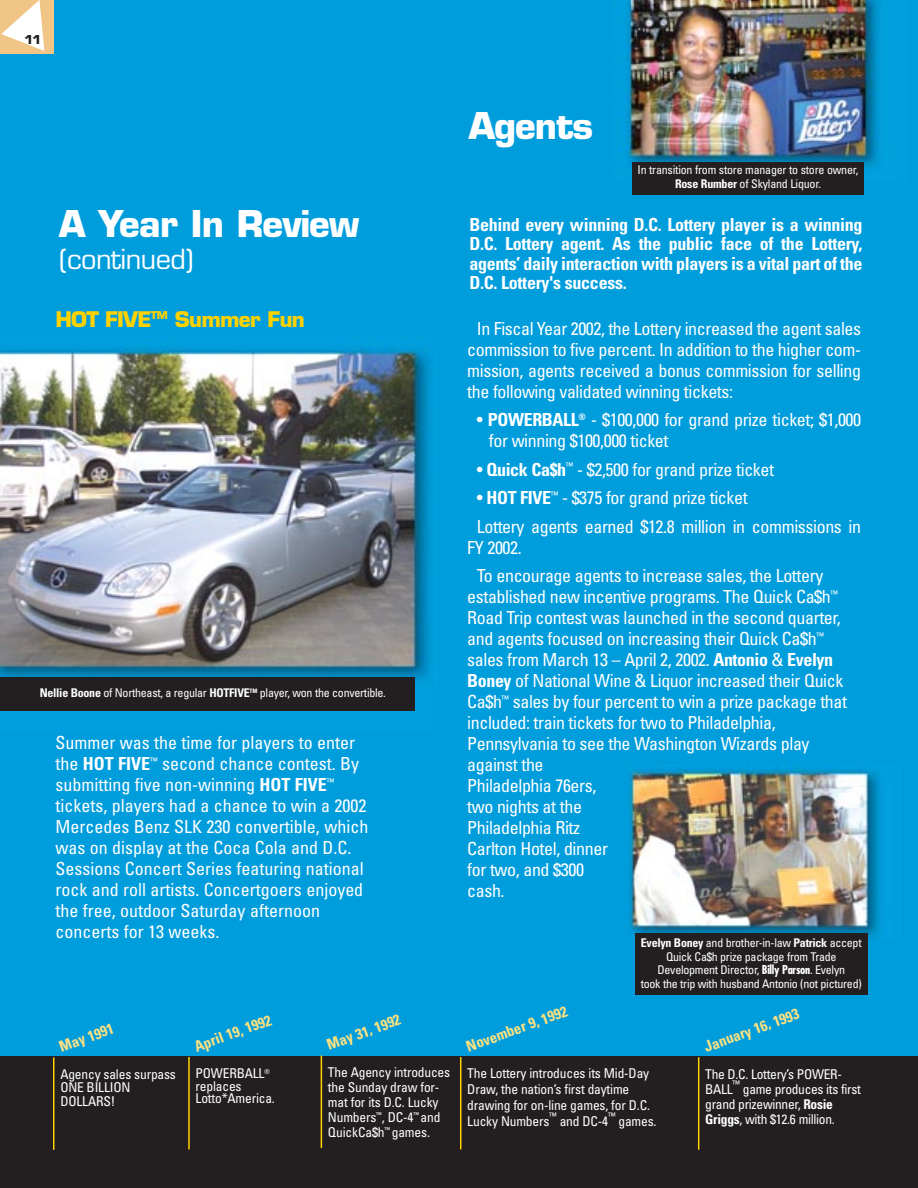
<style>
.page{position:relative;width:918px;height:1188px;background:#fff}
.page>*{position:absolute;margin:0;border:0;box-sizing:border-box;transform-origin:0 0}
.t1{font:700 36px "Eurostile";letter-spacing:-.02em;color:#fff}
.t2{font:27px "Eurostile";letter-spacing:-.02em;color:#fff}
.t3{font:700 21px "Eurostile";letter-spacing:-.035em;color:#ffd200}
.t4{font:condensed 18px/21px "Univers";letter-spacing:-.02em;color:#fff}
.t5{font:condensed 18px/21px "Univers";color:#fff}
.t6{font:700 condensed 18px/19.5px "Univers";letter-spacing:-.02em;color:#fff;text-align:justify}
.t7{font:700 condensed 15px "Univers";color:#ffe280}
.t8{font:condensed 13.5px/15px "Univers";letter-spacing:-.015em;color:#fff}
.t9{font:condensed 12px/13.5px "Univers";letter-spacing:-.02em;color:#fff;text-align:center}
.t10{font:700 12px "Eurostile";color:#231f20}
.t11{font:condensed 9px "Univers";color:#fff}
.s1{font-weight:700}
.s2{font-family:"Futura";font-weight:700}
</style>
<div class="page">
<div style="left:0;top:0;width:918px;height:1172px;background:#009ddc"></div>
<div style="left:0;top:1057px;width:918px;height:131px;background:#231f20"></div>
<img style="left:0;top:347px;width:431px;height:333px">
<img style="left:626px;top:0;width:252px;height:167px">
<img style="left:628px;top:766px;width:252px;height:174px">
<div style="left:0;top:0;width:54px;height:54px;background:#f1c585"></div>
<svg style="left:1px;top:0;width:43px;height:51px"></svg>
<div style="left:635px;top:934px;width:232px;height:61px;background:#231f20"></div>
<div style="left:632px;top:162px;width:232px;height:32px;background:#231f20"></div>
<hr style="left:53px;top:1057px;width:1px;height:93px;background:#ffd200">
<hr style="left:188px;top:1057px;width:2px;height:92px;background:#ffd200">
<hr style="left:321px;top:1056px;width:1px;height:92px;background:#ffd200">
<hr style="left:460px;top:1057px;width:1px;height:92px;background:#ffd200">
<hr style="left:698px;top:1057px;width:1px;height:93px;background:#ffd200">
<div style="left:0;top:678px;width:415px;height:33px;background:#231f20"></div>
<p class="t10" style="left:25px;top:35px;width:18px">11</p>
<h1 class="t1" style="left:59px;top:210px;width:302px">A Year In Review</h1>
<h2 class="t2" style="left:59px;top:248px;width:136px">(continued)</h2>
<p class="t3" style="left:56px;top:311px;width:251px">HOT FIVE<sup>TM</sup> Summer Fun</p>
<p class="t9" style="left:40px;top:688px;width:348px"><span class="s1">Nellie Boone</span> of Northeast, a regular <span class="s1">HOTFIVE</span><sup>TM</sup> player, won the convertible.</p>
<p class="t5" style="left:56px;top:734px;width:314px">Summer was the time for players to enter the <span class="s1">HOT FIVE</span><sup>™</sup> second chance contest. By submitting five non-winning <span class="s1">HOT FIVE</span><sup>™ </sup>tickets, players had a chance to win a 2002<br>Mercedes Benz SLK 230 convertible, which was on display at the Coca Cola and D.C.<br>Sessions Concert Series featuring national rock and roll artists. Concertgoers enjoyed the free, outdoor Saturday afternoon concerts for 13 weeks.</p>
<p class="t7" style="left:58px;top:1042px;width:58px;rotate:-20deg">May 1991</p>
<p class="t8" style="left:60px;top:1068px;width:117px;line-height:13.5px">Agency sales surpass<br>ONE BILLION<br>DOLLARS!</p>
<p class="t7" style="left:193px;top:1042px;width:82px;rotate:-20deg">April 19, 1992</p>
<p class="t8" style="left:196px;top:1068px;width:81px;line-height:12.5px">POWERBALL<sup>® </sup>replaces<br>Lotto*America.</p>
<p class="t7" style="left:326px;top:1040px;width:79px;rotate:-20deg">May 31, 1992</p>
<p class="t8" style="left:328px;top:1066px;width:124px">The Agency introduces the Sunday draw for&shy;mat for its D.C. Lucky<br>Numbers<sup>™</sup>, DC-4<sup>™</sup> and<br>QuickCa$h<sup>™</sup> games.</p>
<h1 class="t1" style="left:469px;top:112px;width:126px">Agents</h1>
<p class="t9" style="left:638px;top:164px;width:222px">In transition from store manager to store owner,<br><span class="s1">Rose Rumber</span> of Skyland Liquor.</p>
<p class="t6" style="left:470px;top:216px;width:395px">Behind every winning D.C. Lottery player is a winning D.C. Lottery agent. As the public face of the Lottery, agents’ daily interaction with players is a vital part of the D.C. Lottery's success.</p>
<p class="t4" style="left:467px;top:319px;width:395px;text-align:justify;text-indent:10px">In Fiscal Year 2002, the Lottery increased the agent sales commission to five percent. In addition to the higher com&shy;mission, agents received a bonus commission for selling the following validated winning tickets:</p>
<p class="t4" style="left:489px;top:411px;width:374px;text-indent:-12px">• <span class="s1">POWERBALL</span><sup>®</sup> - $100,000 for grand prize ticket; $1,000 for winning $100,000 ticket</p>
<p class="t4" style="left:477px;top:460px;width:299px">• <span class="s1">Quick Ca$h</span><sup>™</sup> - $2,500 for grand prize ticket</p>
<p class="t4" style="left:477px;top:485px;width:386px;line-height:28.5px">• <span class="s1">HOT FIVE</span><sup>™</sup> - $375 for grand prize ticket<br>Lottery agents earned $12.8 million in commissions in</p>
<p class="t4" style="left:477px;top:535px;width:348px;line-height:28.5px;text-indent:-10px">FY 2002.<br>To encourage agents to increase sales, the Lottery</p>
<p class="t4" style="left:467px;top:588px;width:381px">established new incentive programs. The Quick Ca$h<sup>™ </sup>Road Trip contest was launched in the second quarter, and agents focused on increasing their Quick Ca$h<sup>™ </sup>sales from March 13 – April 2, 2002. <span class="s1">Antonio</span> &amp; <span class="s1">Evelyn Boney</span> of National Wine &amp; Liquor increased their Quick Ca$h<sup>™</sup> sales by four percent to win a prize package that included: train tickets for two to Philadelphia, Pennsylvania to see the Washington Wizards play against the<br>Philadelphia 76ers,<br>two nights at the<br>Philadelphia Ritz<br>Carlton Hotel, dinner<br>for two, and $300<br>cash.</p>
<p class="t7" style="left:465px;top:1042px;width:108px;rotate:-20deg">November 9, 1992</p>
<p class="t9" style="left:641px;top:937px;width:222px"><span class="s1">Evelyn Boney</span> and brother-in-law <span class="s1">Patrick</span> accept Quick Ca$h prize package from Trade Development Director, <span class="s2">Billy Parson</span>. Evelyn<br>took the trip with husband Antonio (not pictured)</p>
<p class="t7" style="left:703px;top:1042px;width:101px;rotate:-20deg">January 16, 1993</p>
<p class="t8" style="left:467px;top:1067px;width:184px;line-height:15.8px">The Lottery introduces its Mid-Day<br>Draw, the nation’s first daytime drawing for on-line games, for D.C.<br>Lucky Numbers</p>
<p class="t11" style="left:549px;top:1113px;width:9px">™</p>
<p class="t11" style="left:608px;top:1113px;width:9px">™</p>
<p class="t8" style="left:560px;top:1114px;width:50px">and DC-4</p>
<p class="t8" style="left:619px;top:1114px;width:40px">games.</p>
<p class="t8" style="left:705px;top:1067px;width:138px">The D.C. Lottery’s POWER-<br>BALL</p>
<p class="t11" style="left:733px;top:1081px;width:9px">™</p>
<p class="t8" style="left:705px;top:1082px;width:157px;text-indent:38px">game produces its first grand prizewinner, <span class="s1">Rosie<br>Griggs</span>, with $12.6 million.</p>
</div>
